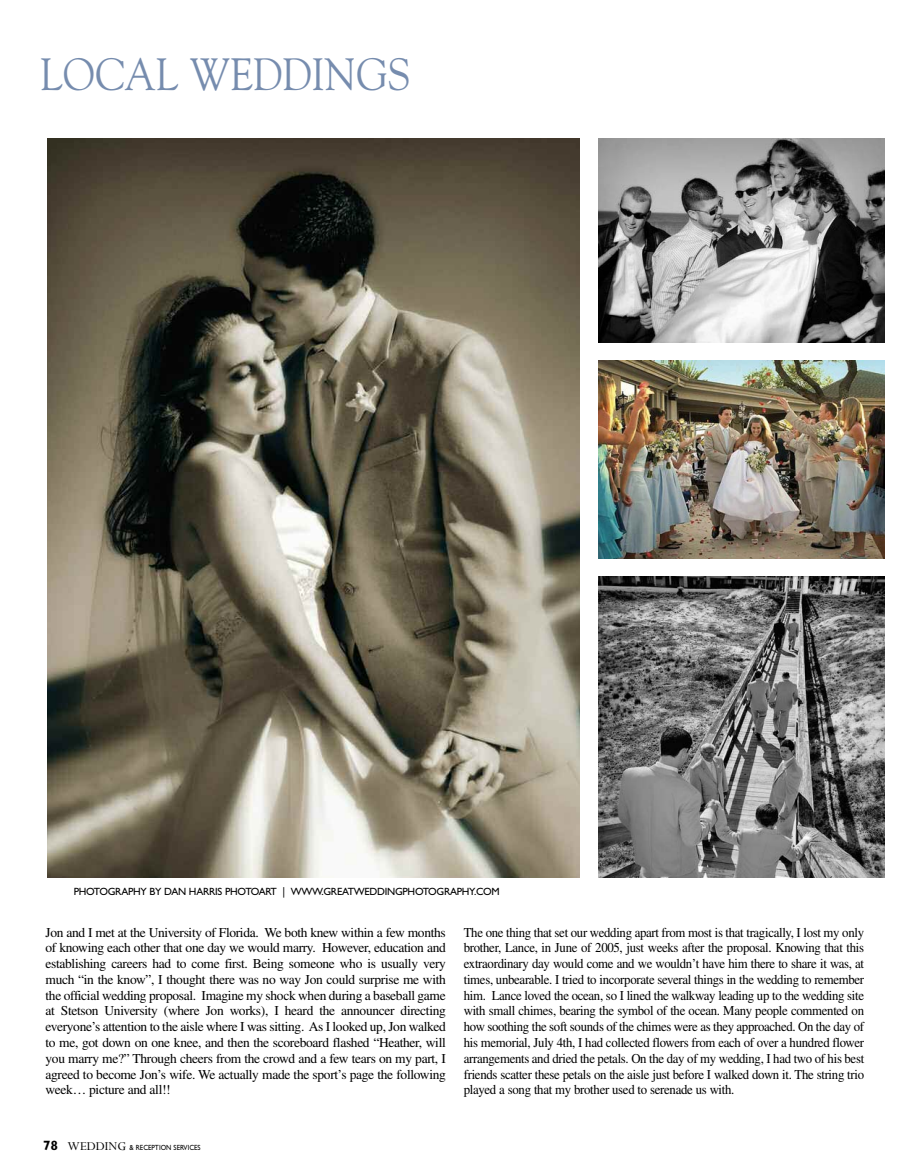
<style>
.page{position:relative;width:905px;height:1175px;background:#fff}
.page>*{position:absolute;margin:0;border:0;box-sizing:border-box;transform-origin:0 0}
.t1{font:45px "Goudy";color:#768cae;scale:.9 1}
.t2{font:13.5px/15.8px "Times";letter-spacing:-.025em;color:#000;text-align:justify;scale:.95 1}
.t3{font:13.5px/15.8px "Times";letter-spacing:-.025em;color:#000;text-align:justify}
.t4{font:10.5px "Gill Sans";letter-spacing:-.025em;color:#000}
.t5{font:7.5px "Gill Sans";color:#000;scale:.9 1}
.s1{font-weight:700;font-stretch:condensed;font-size:13.5px}
.s2{font-family:"Perpetua";font-size:13.5px}
</style>
<div class="page">
<img style="left:47px;top:139px;width:532px;height:738px">
<img style="left:598px;top:139px;width:286px;height:203px">
<img style="left:598px;top:361px;width:286px;height:197px">
<img style="left:598px;top:577px;width:286px;height:301px">
<h1 class="t1" style="left:40px;top:48px;width:412px">LOCAL WEDDINGS</h1>
<p class="t4" style="left:74px;top:887px;width:427px">PHOTOGRAPHY BY DAN HARRIS PHOTOART | WWW.GREATWEDDINGPHOTOGRAPHY.COM</p>
<p class="t3" style="left:45px;top:925px;width:402px">Jon and I met at the University of Florida. We both knew within a few months of knowing each other that one day we would marry. However, education and establishing careers had to come first. Being someone who is usually very much “in the know”, I thought there was no way Jon could surprise me with the official wedding proposal. Imagine my shock when during a baseball game at Stetson University (where Jon works), I heard the announcer directing everyone’s attention to the aisle where I was sitting. As I looked up, Jon walked to me, got down on one knee, and then the scoreboard flashed “Heather, will you marry me?” Through cheers from the crowd and a few tears on my part, I agreed to become Jon’s wife. We actually made the sport’s page the following week… picture and all!!</p>
<p class="t2" style="left:464px;top:925px;width:423px">The one thing that set our wedding apart from most is that tragically, I lost my only brother, Lance, in June of 2005, just weeks after the proposal. Knowing that this extraordinary day would come and we wouldn’t have him there to share it was, at times, unbearable. I tried to incorporate several things in the wedding to remember him. Lance loved the ocean, so I lined the walkway leading up to the wedding site with small chimes, bearing the symbol of the ocean. Many people commented on how soothing the soft sounds of the chimes were as they approached. On the day of his memorial, July 4th, I had collected flowers from each of over a hundred flower arrangements and dried the petals. On the day of my wedding, I had two of his best friends scatter these petals on the aisle just before I walked down it. The string trio played a song that my brother used to serenade us with.</p>
<p class="t5" style="left:44px;top:1145px;width:176px"><span class="s1">78</span> <span class="s2">WEDDING</span> &amp; RECEPTION SERVICES</p>
</div>
